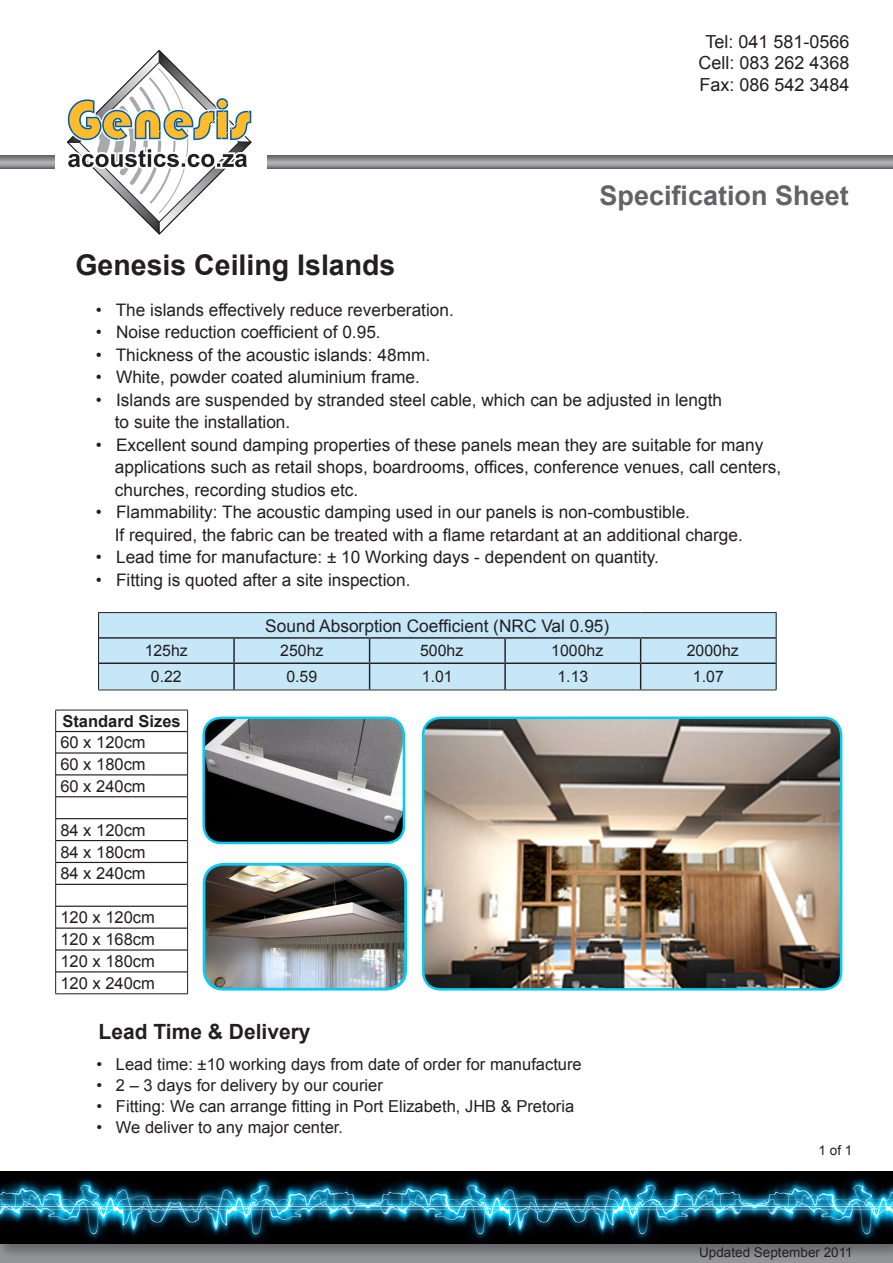
<style>
.page{position:relative;width:893px;height:1263px;background:#fff}
.page>*{position:absolute;margin:0;border:0;box-sizing:border-box;transform-origin:0 0}
.t1{font:700 28.5px "Arial";color:#231f20}
.t2{font:700 27px "Arial";color:#636366}
.t3{font:700 21px "Arial";color:#231f20}
.t4{font:18px "Arial";color:#231f20}
.t5{font:17.25px "Arial";color:#231f20}
.t6{font:16.5px "Arial";color:#231f20}
.t7{font:700 16.5px "Arial";color:#231f20}
.t8{font:15.9px "Arial";color:#231f20}
.t9{font:13.5px "Arial";color:#231f20}
</style>
<div class="page">
<div style="left:0;top:1224px;width:893px;height:39px;background:#939598"></div>
<svg style="left:67px;top:50px;width:185px;height:184px"></svg>
<svg style="left:268px;top:155px;width:625px;height:14px;background:#8a8b8e"></svg>
<svg style="left:0;top:155px;width:54px;height:14px"></svg>
<div style="left:0;top:1169px;width:893px;height:90px;background:#231f20;opacity:.4"></div>
<img style="left:0;top:1171px;width:893px;height:72px">
<div style="left:98px;top:612px;width:678px;height:77px;background:#c6e7f8"></div>
<hr style="left:98px;top:612px;width:136px;height:1px;background:#231f20">
<hr style="left:234px;top:612px;width:136px;height:1px;background:#231f20">
<hr style="left:370px;top:612px;width:135px;height:1px;background:#231f20">
<hr style="left:505px;top:612px;width:136px;height:1px;background:#231f20">
<hr style="left:641px;top:612px;width:135px;height:1px;background:#231f20">
<svg style="left:98px;top:613px;width:1px;height:77px"></svg>
<svg style="left:776px;top:613px;width:1px;height:77px"></svg>
<hr style="left:98px;top:690px;width:136px;height:1px;background:#231f20">
<hr style="left:234px;top:690px;width:136px;height:1px;background:#231f20">
<hr style="left:370px;top:690px;width:135px;height:1px;background:#231f20">
<hr style="left:505px;top:690px;width:136px;height:1px;background:#231f20">
<hr style="left:641px;top:690px;width:135px;height:1px;background:#231f20">
<hr style="left:99px;top:637px;width:135px;height:2px;background:#231f20">
<hr style="left:234px;top:637px;width:136px;height:2px;background:#231f20">
<hr style="left:233px;top:639px;width:2px;height:23px;background:#231f20">
<hr style="left:370px;top:637px;width:135px;height:2px;background:#231f20">
<hr style="left:505px;top:637px;width:136px;height:2px;background:#231f20">
<hr style="left:504px;top:639px;width:2px;height:23px;background:#231f20">
<hr style="left:641px;top:637px;width:135px;height:2px;background:#231f20">
<hr style="left:99px;top:662px;width:135px;height:2px;background:#231f20">
<hr style="left:234px;top:662px;width:136px;height:2px;background:#231f20">
<hr style="left:233px;top:664px;width:2px;height:26px;background:#231f20">
<hr style="left:370px;top:662px;width:135px;height:2px;background:#231f20">
<svg style="left:369px;top:639px;width:1px;height:51px"></svg>
<hr style="left:505px;top:662px;width:136px;height:2px;background:#231f20">
<hr style="left:504px;top:664px;width:2px;height:26px;background:#231f20">
<hr style="left:641px;top:662px;width:135px;height:2px;background:#231f20">
<svg style="left:640px;top:639px;width:1px;height:51px"></svg>
<hr style="left:55px;top:710px;width:133px;height:1px;background:#231f20">
<svg style="left:55px;top:710px;width:1px;height:283px"></svg>
<svg style="left:187px;top:710px;width:1px;height:283px"></svg>
<hr style="left:55px;top:993px;width:133px;height:1px;background:#231f20">
<hr style="left:56px;top:731px;width:131px;height:1px;background:#231f20">
<hr style="left:56px;top:752px;width:131px;height:2px;background:#231f20">
<hr style="left:56px;top:774px;width:131px;height:1px;background:#231f20">
<hr style="left:56px;top:796px;width:131px;height:1px;background:#231f20">
<hr style="left:56px;top:818px;width:131px;height:1px;background:#231f20">
<hr style="left:56px;top:840px;width:131px;height:1px;background:#231f20">
<hr style="left:56px;top:862px;width:131px;height:1px;background:#231f20">
<hr style="left:56px;top:884px;width:131px;height:1px;background:#231f20">
<hr style="left:56px;top:906px;width:131px;height:1px;background:#231f20">
<hr style="left:56px;top:927px;width:131px;height:2px;background:#231f20">
<hr style="left:56px;top:949px;width:131px;height:1px;background:#231f20">
<hr style="left:56px;top:971px;width:131px;height:1px;background:#231f20">
<img style="left:423px;top:718px;width:418px;height:271px">
<div style="left:422px;top:716px;width:420px;height:274px;border:2px solid #07cbf3;border-radius:18px"></div>
<img style="left:204px;top:864px;width:202px;height:125px">
<div style="left:203px;top:863px;width:204px;height:127px;border:3px solid #07cbf3;border-radius:19px"></div>
<img style="left:205px;top:719px;width:199px;height:123px">
<div style="left:202px;top:716px;width:203px;height:128px;border:2px solid #07cbf3;border-radius:18px"></div>
<p class="t4" style="left:705px;top:31px;width:146px">Tel: 041 581-0566</p>
<p class="t4" style="left:698px;top:53px;width:153px">Cell: 083 262 4368</p>
<p class="t4" style="left:699px;top:74px;width:152px">Fax: 086 542 3484</p>
<p class="t2" style="left:600px;top:180px;width:251px">Specification Sheet</p>
<p class="t1" style="left:75px;top:249px;width:321px">Genesis Ceiling Islands</p>
<p class="t5" style="left:96px;top:300px;width:360px">• The islands effectively reduce reverberation.</p>
<p class="t5" style="left:96px;top:322px;width:287px">• Noise reduction coefficient of 0.95.</p>
<p class="t5" style="left:96px;top:345px;width:336px">• Thickness of the acoustic islands: 48mm.</p>
<p class="t5" style="left:96px;top:367px;width:326px">• White, powder coated aluminium frame.</p>
<p class="t5" style="left:96px;top:390px;width:628px">• Islands are suspended by stranded steel cable, which can be adjusted in length</p>
<p class="t5" style="left:115px;top:412px;width:177px">to suite the installation.</p>
<p class="t5" style="left:96px;top:435px;width:669px">• Excellent sound damping properties of these panels mean they are suitable for many</p>
<p class="t5" style="left:115px;top:457px;width:668px">applications such as retail shops, boardrooms, offices, conference venues, call centers,</p>
<p class="t5" style="left:115px;top:480px;width:245px">churches, recording studios etc.</p>
<p class="t5" style="left:96px;top:502px;width:596px">• Flammability: The acoustic damping used in our panels is non-combustible.</p>
<p class="t5" style="left:115px;top:525px;width:630px">If required, the fabric can be treated with a flame retardant at an additional charge.</p>
<p class="t5" style="left:96px;top:547px;width:565px">• Lead time for manufacture: ± 10 Working days - dependent on quantity.</p>
<p class="t5" style="left:96px;top:570px;width:316px">• Fitting is quoted after a site inspection.</p>
<p class="t5" style="left:265px;top:616px;width:345px">Sound Absorption Coefficient (NRC Val 0.95)</p>
<p class="t8" style="left:145px;top:642px;width:45px">125hz</p>
<p class="t8" style="left:280px;top:642px;width:45px">250hz</p>
<p class="t8" style="left:420px;top:642px;width:45px">500hz</p>
<p class="t8" style="left:551px;top:642px;width:54px">1000hz</p>
<p class="t8" style="left:687px;top:642px;width:54px">2000hz</p>
<p class="t8" style="left:151px;top:668px;width:32px">0.22</p>
<p class="t8" style="left:286px;top:668px;width:32px">0.59</p>
<p class="t8" style="left:422px;top:668px;width:32px">1.01</p>
<p class="t8" style="left:557px;top:668px;width:32px">1.13</p>
<p class="t8" style="left:693px;top:668px;width:32px">1.07</p>
<p class="t7" style="left:62px;top:712px;width:120px">Standard Sizes</p>
<p class="t6" style="left:60px;top:733px;width:87px">60 x 120cm</p>
<p class="t6" style="left:60px;top:755px;width:87px">60 x 180cm</p>
<p class="t6" style="left:60px;top:777px;width:87px">60 x 240cm</p>
<p class="t6" style="left:60px;top:820px;width:87px">84 x 120cm</p>
<p class="t6" style="left:60px;top:842px;width:87px">84 x 180cm</p>
<p class="t6" style="left:60px;top:864px;width:87px">84 x 240cm</p>
<p class="t6" style="left:60px;top:908px;width:96px">120 x 120cm</p>
<p class="t6" style="left:60px;top:930px;width:96px">120 x 168cm</p>
<p class="t6" style="left:60px;top:952px;width:96px">120 x 180cm</p>
<p class="t6" style="left:60px;top:974px;width:96px">120 x 240cm</p>
<p class="t3" style="left:99px;top:1020px;width:214px">Lead Time &amp; Delivery</p>
<p class="t6" style="left:96px;top:1055px;width:487px">• Lead time: ±10 working days from date of order for manufacture</p>
<p class="t6" style="left:96px;top:1076px;width:288px">• 2 – 3 days for delivery by our courier</p>
<p class="t6" style="left:96px;top:1097px;width:479px">• Fitting: We can arrange fitting in Port Elizabeth, JHB &amp; Pretoria</p>
<p class="t6" style="left:96px;top:1118px;width:248px">• We deliver to any major center.</p>
<p class="t9" style="left:819px;top:1143px;width:35px">1 of 1</p>
<p class="t9" style="left:699px;top:1244px;width:155px">Updated September 2011</p>
</div>
